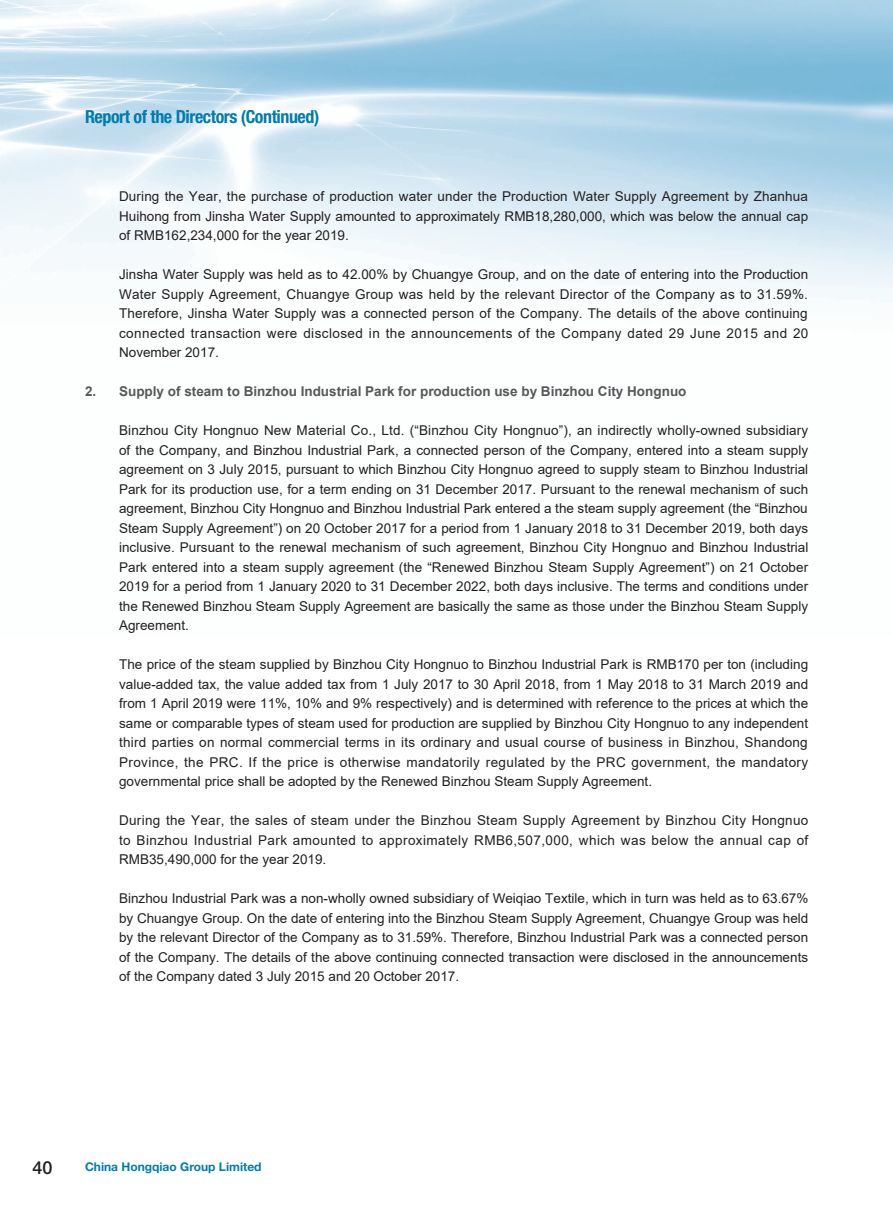
<style>
.page{position:relative;width:893px;height:1212px;background:#fff}
.page>*{position:absolute;margin:0;border:0;box-sizing:border-box;transform-origin:0 0}
.t1{font:700 condensed 18px "Helvetica Neue LT Std";letter-spacing:-.025em;color:#007cb1}
.t2{font:500 18px "Helvetica Neue LT Std";color:#231f20}
.t3{font:13.5px/19.5px "Arial";color:#231f20;text-align:justify}
.t4{font:700 13.5px "Arial";color:#57585a}
.t5{font:700 12px "Helvetica Neue LT Std";color:#007cb1}
</style>
<div class="page">
<h1 class="t1" style="left:85px;top:110px;width:236px">Report of the Directors (Continued)</h1>
<p class="t3" style="left:119px;top:187px;width:690px">During the Year, the purchase of production water under the Production Water Supply Agreement by Zhanhua Huihong from Jinsha Water Supply amounted to approximately RMB18,280,000, which was below the annual cap of RMB162,234,000 for the year 2019.</p>
<p class="t3" style="left:119px;top:265px;width:691px">Jinsha Water Supply was held as to 42.00% by Chuangye Group, and on the date of entering into the Production Water Supply Agreement, Chuangye Group was held by the relevant Director of the Company as to 31.59%.<br>Therefore, Jinsha Water Supply was a connected person of the Company. The details of the above continuing connected transaction were disclosed in the announcements of the Company dated 29 June 2015 and 20<br>November 2017.</p>
<p class="t4" style="left:85px;top:384px;width:603px">2. Supply of steam to Binzhou Industrial Park for production use by Binzhou City Hongnuo</p>
<p class="t3" style="left:119px;top:421px;width:691px">Binzhou City Hongnuo New Material Co., Ltd. (“Binzhou City Hongnuo”), an indirectly wholly-owned subsidiary of the Company, and Binzhou Industrial Park, a connected person of the Company, entered into a steam supply agreement on 3 July 2015, pursuant to which Binzhou City Hongnuo agreed to supply steam to Binzhou Industrial Park for its production use, for a term ending on 31 December 2017. Pursuant to the renewal mechanism of such agreement, Binzhou City Hongnuo and Binzhou Industrial Park entered a the steam supply agreement (the “Binzhou Steam Supply Agreement”) on 20 October 2017 for a period from 1 January 2018 to 31 December 2019, both days inclusive. Pursuant to the renewal mechanism of such agreement, Binzhou City Hongnuo and Binzhou Industrial Park entered into a steam supply agreement (the “Renewed Binzhou Steam Supply Agreement”) on 21 October 2019 for a period from 1 January 2020 to 31 December 2022, both days inclusive. The terms and conditions under the Renewed Binzhou Steam Supply Agreement are basically the same as those under the Binzhou Steam Supply Agreement.</p>
<p class="t3" style="left:119px;top:655px;width:690px">The price of the steam supplied by Binzhou City Hongnuo to Binzhou Industrial Park is RMB170 per ton (including value-added tax, the value added tax from 1 July 2017 to 30 April 2018, from 1 May 2018 to 31 March 2019 and from 1 April 2019 were 11%, 10% and 9% respectively) and is determined with reference to the prices at which the same or comparable types of steam used for production are supplied by Binzhou City Hongnuo to any independent third parties on normal commercial terms in its ordinary and usual course of business in Binzhou, Shandong Province, the PRC. If the price is otherwise mandatorily regulated by the PRC government, the mandatory governmental price shall be adopted by the Renewed Binzhou Steam Supply Agreement.</p>
<p class="t3" style="left:119px;top:811px;width:690px">During the Year, the sales of steam under the Binzhou Steam Supply Agreement by Binzhou City Hongnuo to Binzhou Industrial Park amounted to approximately RMB6,507,000, which was below the annual cap of RMB35,490,000 for the year 2019.</p>
<p class="t3" style="left:119px;top:889px;width:690px">Binzhou Industrial Park was a non-wholly owned subsidiary of Weiqiao Textile, which in turn was held as to 63.67% by Chuangye Group. On the date of entering into the Binzhou Steam Supply Agreement, Chuangye Group was held by the relevant Director of the Company as to 31.59%. Therefore, Binzhou Industrial Park was a connected person of the Company. The details of the above continuing connected transaction were disclosed in the announcements of the Company dated 3 July 2015 and 20 October 2017.</p>
<h1 class="t2" style="left:32px;top:1158px;width:22px">40</h1>
<p class="t5" style="left:85px;top:1163px;width:178px">China Hongqiao Group Limited</p>
</div>
